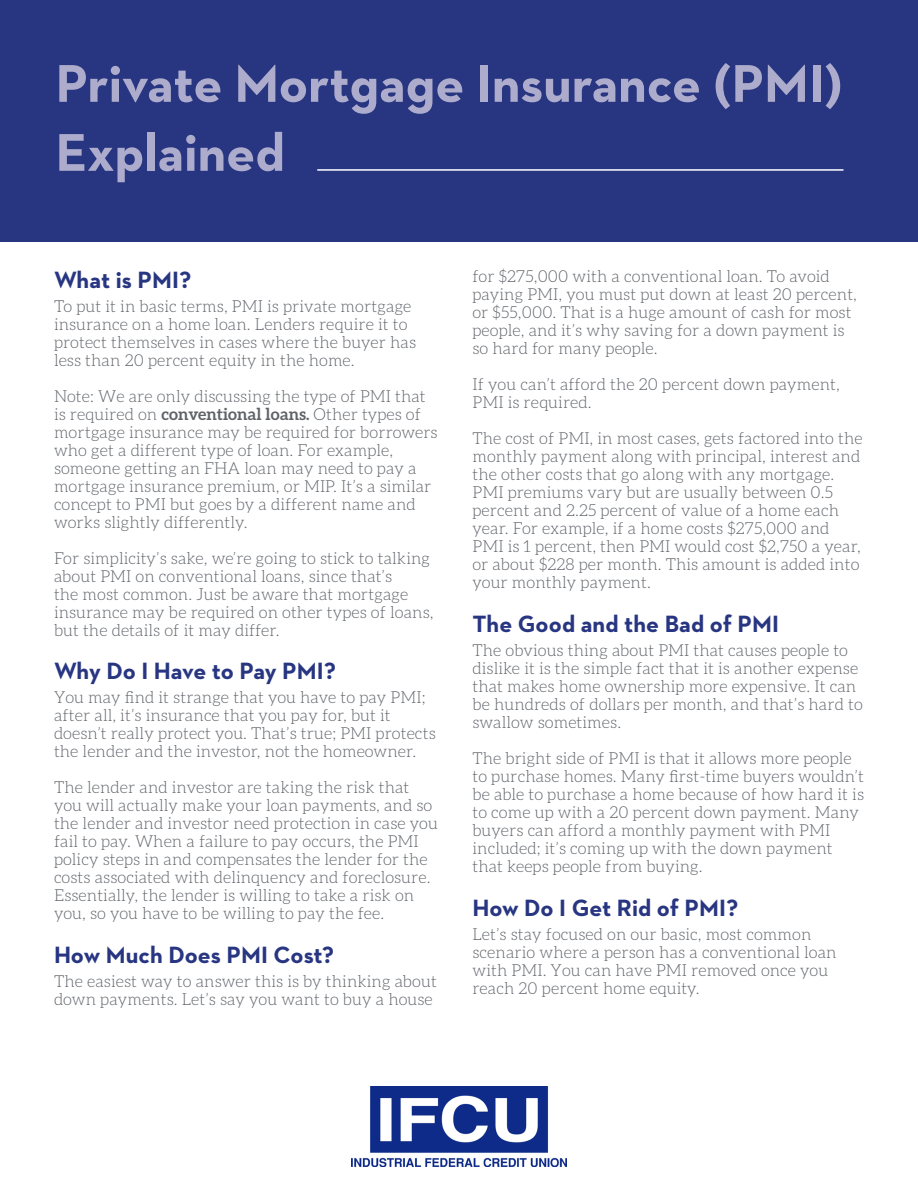
<style>
.page{position:relative;width:918px;height:1188px;background:#fff}
.page>*{position:absolute;margin:0;border:0;box-sizing:border-box;transform-origin:0 0}
.t1{font:700 54px/69px "Neutraface 2 Text";color:#adaccc}
.t2{font:700 24px "Neutraface 2 Text";color:#283682}
.t3{font:300 16.5px/18px "Aleo";letter-spacing:.005em;color:#5f6369}
.s1{font-weight:700}
</style>
<div class="page">
<div style="left:0;top:0;width:918px;height:242px;background:#283682"></div>
<hr style="left:317px;top:169px;width:526px;height:2px;background:#fff">
<img style="left:351px;top:1086px;width:216px;height:80px">
<p class="t1" style="left:56px;top:48px;width:789px">Private Mortgage Insurance (PMI)<br>Explained</p>
<p class="t2" style="left:54px;top:264px;width:139px">What is PMI?</p>
<p class="t3" style="left:54px;top:297px;width:364px">To put it in basic terms, PMI is private mortgage insurance on a home loan. Lenders require it to protect themselves in cases where the buyer has less than 20 percent equity in the home.</p>
<p class="t3" style="left:54px;top:387px;width:385px">Note: We are only discussing the type of PMI that is required on <span class="s1">conventional loans.</span> Other types of mortgage insurance may be required for borrowers who get a different type of loan. For example, someone getting an FHA loan may need to pay a mortgage insurance premium, or MIP. It’s a similar concept to PMI but goes by a different name and works slightly differently.</p>
<p class="t3" style="left:54px;top:549px;width:381px">For simplicity’s sake, we’re going to stick to talking about PMI on conventional loans, since that’s<br>the most common. Just be aware that mortgage insurance may be required on other types of loans, but the details of it may differ.</p>
<p class="t2" style="left:54px;top:656px;width:284px">Why Do I Have to Pay PMI?</p>
<p class="t3" style="left:54px;top:689px;width:383px">You may find it strange that you have to pay PMI; after all, it’s insurance that you pay for, but it doesn’t really protect you. That’s true; PMI protects the lender and the investor, not the homeowner.</p>
<p class="t3" style="left:54px;top:779px;width:385px">The lender and investor are taking the risk that you will actually make your loan payments, and so the lender and investor need protection in case you fail to pay. When a failure to pay occurs, the PMI policy steps in and compensates the lender for the costs associated with delinquency and foreclosure.<br>Essentially, the lender is willing to take a risk on you, so you have to be willing to pay the fee.</p>
<p class="t2" style="left:54px;top:940px;width:282px">How Much Does PMI Cost?</p>
<p class="t3" style="left:54px;top:972px;width:384px">The easiest way to answer this is by thinking about down payments. Let’s say you want to buy a house</p>
<p class="t3" style="left:472px;top:267px;width:386px">for $275,000 with a conventional loan. To avoid paying PMI, you must put down at least 20 percent, or $55,000. That is a huge amount of cash for most people, and it’s why saving for a down payment is so hard for many people.</p>
<p class="t3" style="left:472px;top:375px;width:369px">If you can’t afford the 20 percent down payment,<br>PMI is required.</p>
<p class="t3" style="left:472px;top:429px;width:392px">The cost of PMI, in most cases, gets factored into the monthly payment along with principal, interest and the other costs that go along with any mortgage.<br>PMI premiums vary but are usually between 0.5 percent and 2.25 percent of value of a home each year. For example, if a home costs $275,000 and PMI is 1 percent, then PMI would cost $2,750 a year, or about $228 per month. This amount is added into your monthly payment.</p>
<p class="t2" style="left:472px;top:608px;width:308px">The Good and the Bad of PMI</p>
<p class="t3" style="left:472px;top:641px;width:392px">The obvious thing about PMI that causes people to dislike it is the simple fact that it is another expense that makes home ownership more expensive. It can be hundreds of dollars per month, and that’s hard to swallow sometimes.</p>
<p class="t3" style="left:472px;top:749px;width:393px">The bright side of PMI is that it allows more people to purchase homes. Many first-time buyers wouldn’t be able to purchase a home because of how hard it is to come up with a 20 percent down payment. Many buyers can afford a monthly payment with PMI included; it’s coming up with the down payment that keeps people from buying.</p>
<p class="t2" style="left:472px;top:892px;width:267px">How Do I Get Rid of PMI?</p>
<p class="t3" style="left:472px;top:925px;width:366px">Let’s stay focused on our basic, most common scenario where a person has a conventional loan with PMI. You can have PMI removed once you reach 20 percent home equity.</p>
</div>
